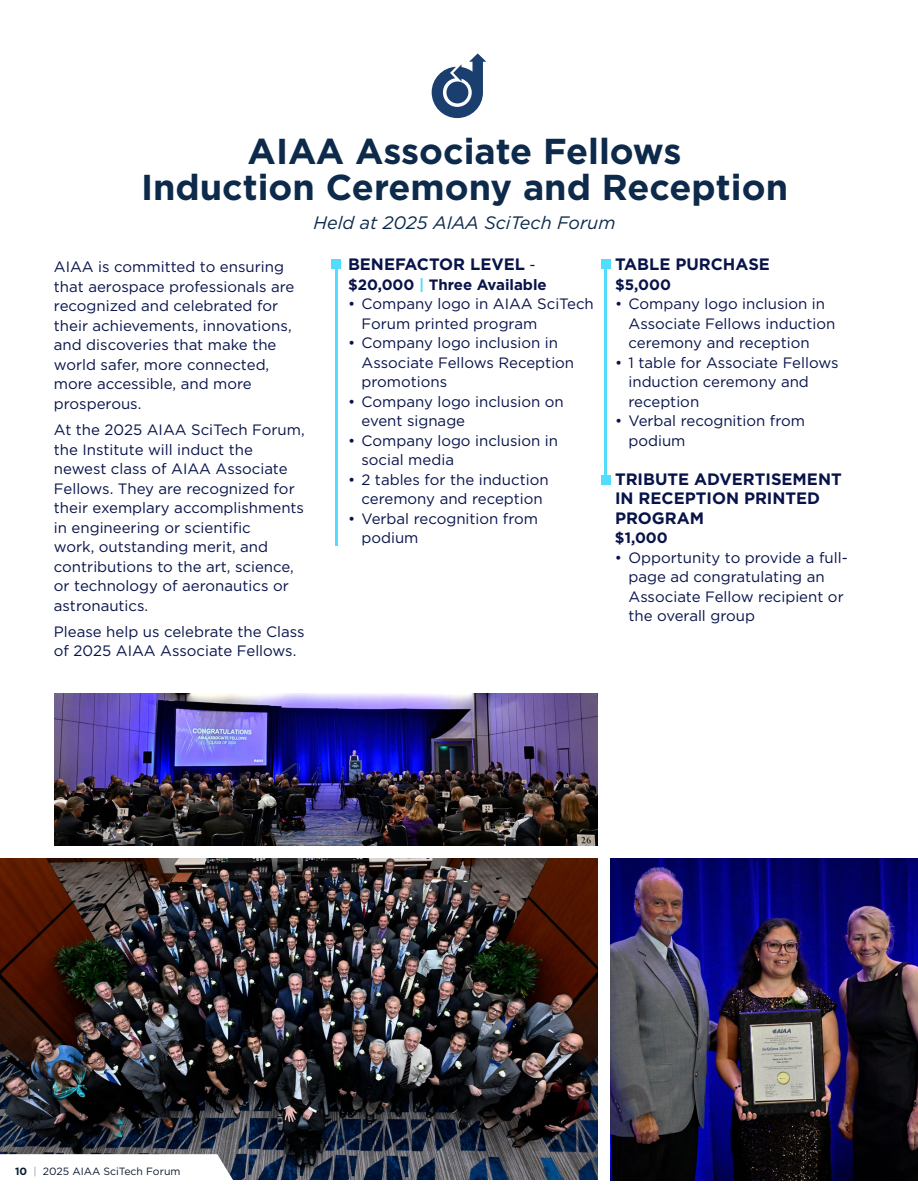
<style>
.page{position:relative;width:918px;height:1188px;background:#fff}
.page>*{position:absolute;margin:0;border:0;box-sizing:border-box;transform-origin:0 0}
.t1{font:700 36px/36px "Gotham";color:#0d2a4b;text-align:center}
.t2{font:italic 18px "Gotham";color:#0d2a4b}
.t3{font:700 16.5px/19.5px "Gotham";color:#08134a}
.t4{font:15px/19.5px "Gotham";color:#08134a}
.t5{font:700 15px "Gotham";color:#08134a}
.t6{font:10.5px "Gotham";color:#0b1a2e}
.s1{font-weight:400;font-size:15px}
.s2{color:#52dcfe}
.s3{font-weight:700}
.s4{color:#939598}
</style>
<div class="page">
<img style="left:0;top:858px;width:597px;height:322px">
<svg style="left:0;top:1154px;width:238px;height:26px"></svg>
<hr style="left:335px;top:260px;width:3px;height:286px;background:#52dcfe">
<hr style="left:604px;top:260px;width:3px;height:220px;background:#52dcfe">
<div style="left:331px;top:259px;width:10px;height:10px;background:#52dcfe"></div>
<div style="left:601px;top:259px;width:10px;height:10px;background:#52dcfe"></div>
<div style="left:601px;top:475px;width:10px;height:10px;background:#52dcfe"></div>
<img style="left:611px;top:858px;width:307px;height:323px">
<img style="left:54px;top:694px;width:543px;height:151px">
<svg style="left:432px;top:53px;width:54px;height:65px"></svg>
<h1 class="t1" style="left:141px;top:133px;width:649px">AIAA Associate Fellows<br>Induction Ceremony and Reception</h1>
<p class="t2" style="left:314px;top:211px;width:303px">Held at 2025 AIAA SciTech Forum</p>
<p class="t4" style="left:54px;top:257px;width:242px">AIAA is committed to ensuring that aerospace professionals are recognized and celebrated for their achievements, innovations, and discoveries that make the world safer, more connected, more accessible, and more prosperous.</p>
<p class="t4" style="left:54px;top:420px;width:252px">At the 2025 AIAA SciTech Forum, the Institute will induct the newest class of AIAA Associate<br>Fellows. They are recognized for their exemplary accomplishments in engineering or scientific<br>work, outstanding merit, and contributions to the art, science, or technology of aeronautics or astronautics.</p>
<p class="t4" style="left:54px;top:622px;width:252px">Please help us celebrate the Class of 2025 AIAA Associate Fellows.</p>
<p class="t3" style="left:348px;top:255px;width:189px">BENEFACTOR LEVEL <span class="s1">-</span></p>
<p class="t5" style="left:348px;top:275px;width:200px">$20,000 <span class="s2">|</span> Three Available</p>
<p class="t4" style="left:362px;top:294px;width:234px;text-indent:-14px">• Company logo in AIAA SciTech<br>Forum printed program</p>
<p class="t4" style="left:362px;top:333px;width:214px;text-indent:-14px">• Company logo inclusion in<br>Associate Fellows Reception promotions</p>
<p class="t4" style="left:362px;top:392px;width:204px;text-indent:-14px">• Company logo inclusion on event signage</p>
<p class="t4" style="left:362px;top:431px;width:198px;text-indent:-14px">• Company logo inclusion in social media</p>
<p class="t4" style="left:348px;top:470px;width:202px;text-align:center">• 2 tables for the induction ceremony and reception</p>
<p class="t4" style="left:362px;top:509px;width:178px;text-indent:-14px">• Verbal recognition from podium</p>
<p class="t3" style="left:615px;top:255px;width:156px">TABLE PURCHASE</p>
<p class="t5" style="left:615px;top:275px;width:57px">$5,000</p>
<p class="t4" style="left:629px;top:294px;width:208px;text-indent:-14px">• Company logo inclusion in<br>Associate Fellows induction ceremony and reception</p>
<p class="t4" style="left:629px;top:353px;width:212px;text-indent:-14px">• 1 table for Associate Fellows induction ceremony and reception</p>
<p class="t4" style="left:629px;top:411px;width:178px;text-indent:-14px">• Verbal recognition from podium</p>
<p class="t3" style="left:615px;top:469px;width:228px">TRIBUTE ADVERTISEMENT<br>IN RECEPTION PRINTED<br>PROGRAM</p>
<p class="t5" style="left:615px;top:528px;width:54px">$1,000</p>
<p class="t4" style="left:628px;top:548px;width:221px;text-indent:-14px">• Opportunity to provide a full&shy;page ad congratulating an<br>Associate Fellow recipient or the overall group</p>
<p class="t6" style="left:15px;top:1164px;width:167px"><span class="s3">10</span> <span class="s4">|</span> 2025 AIAA SciTech Forum</p>
</div>
